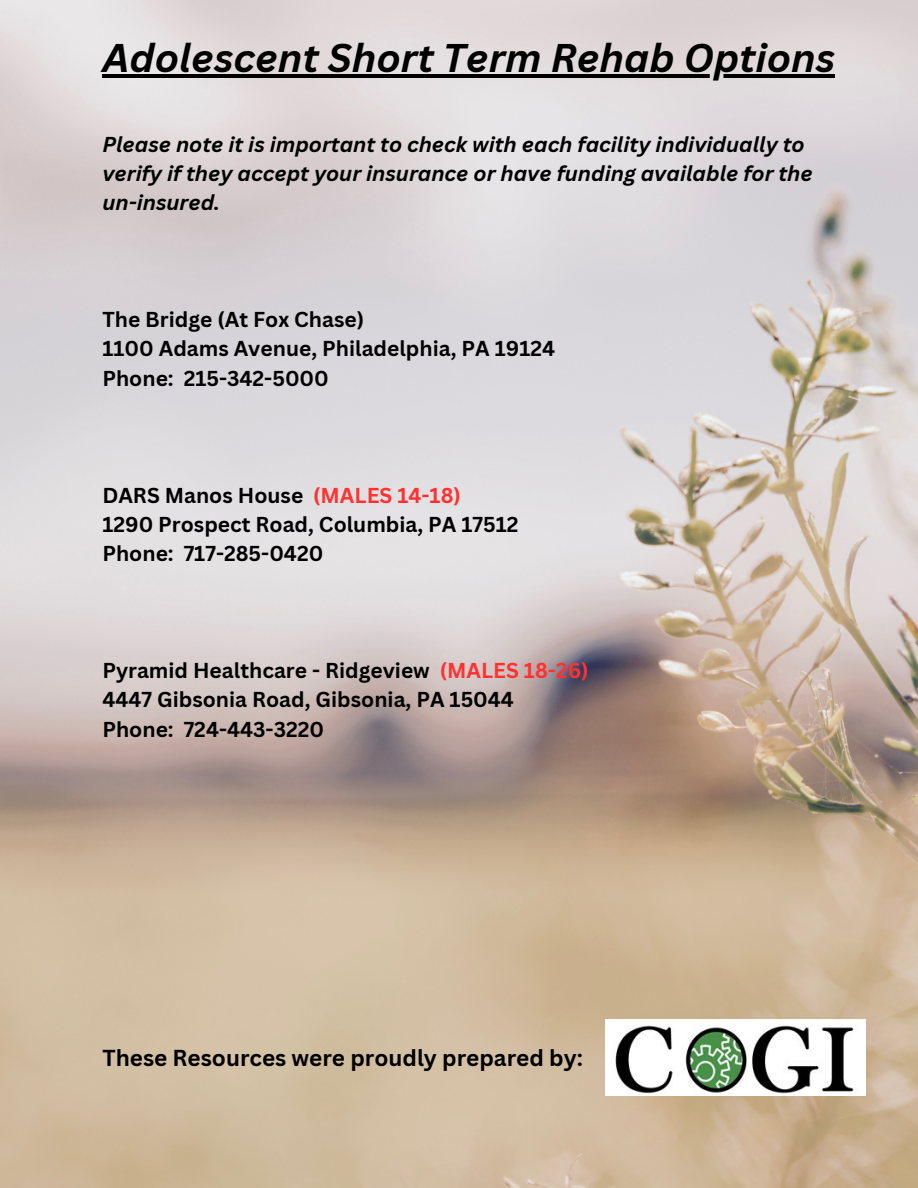
<style>
.page{position:relative;width:918px;height:1188px;background:#fff}
.page>*{position:absolute;margin:0;border:0;box-sizing:border-box;transform-origin:0 0}
.t1{font:italic 700 39px "Canva Sans";color:#000}
.t2{font:700 22.5px "Canva Sans";color:#000}
.t3{font:700 21px "Canva Sans";color:#000}
.t4{font:italic 700 21px/29.2px "Canva Sans";color:#000}
.s1{color:#ff3131}
</style>
<div class="page">
<img style="left:0;top:0;width:918px;height:1188px">
<img style="left:605px;top:1019px;width:260px;height:77px">
<hr style="left:102px;top:74px;width:733px;height:3px;background:#000">
<p class="t1" style="left:102px;top:30px;width:734px">Adolescent Short Term Rehab Options</p>
<p class="t4" style="left:102px;top:129px;width:712px">Please note it is important to check with each facility individually to verify if they accept your insurance or have funding available for the un-insured.</p>
<p class="t3" style="left:102px;top:305px;width:263px">The Bridge (At Fox Chase)</p>
<p class="t3" style="left:102px;top:334px;width:454px">1100 Adams Avenue, Philadelphia, PA 19124</p>
<p class="t3" style="left:102px;top:363px;width:228px">Phone: 215-342-5000</p>
<p class="t3" style="left:102px;top:480px;width:360px">DARS Manos House <span class="s1">(MALES 14-18)</span></p>
<p class="t3" style="left:102px;top:510px;width:418px">1290 Prospect Road, Columbia, PA 17512</p>
<p class="t3" style="left:102px;top:539px;width:222px">Phone: 717-285-0420</p>
<p class="t3" style="left:102px;top:656px;width:488px">Pyramid Healthcare - Ridgeview <span class="s1">(MALES 18-26)</span></p>
<p class="t3" style="left:102px;top:685px;width:413px">4447 Gibsonia Road, Gibsonia, PA 15044</p>
<p class="t3" style="left:102px;top:714px;width:223px">Phone: 724-443-3220</p>
<p class="t2" style="left:102px;top:1042px;width:482px">These Resources were proudly prepared by:</p>
</div>
